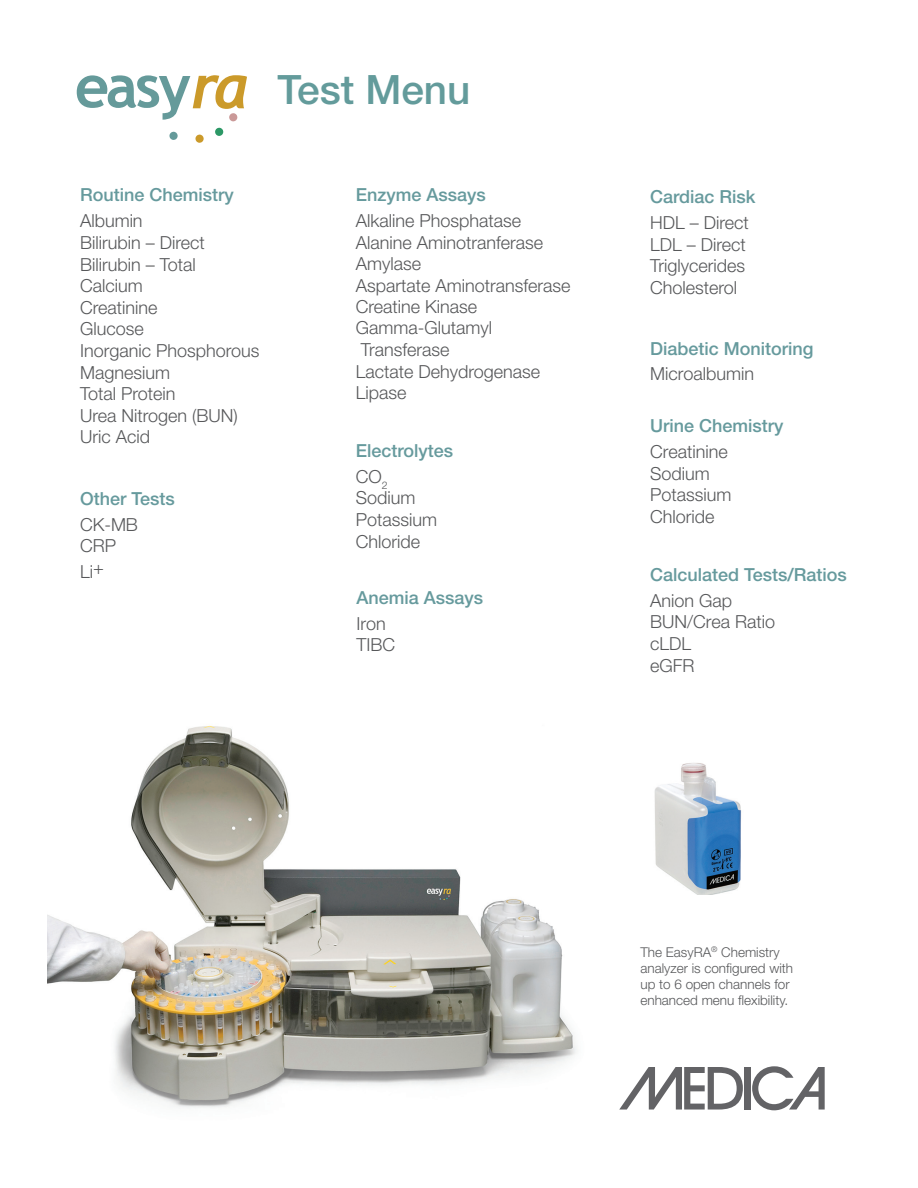
<style>
.page{position:relative;width:918px;height:1188px;background:#fff}
.page>*{position:absolute;margin:0;border:0;box-sizing:border-box;transform-origin:0 0}
.t1{font:63.75px "Avant Garde Gothic Medium Plain";color:#636366}
.t2{font:500 40.5px "Helvetica Neue LT";color:#639b9b}
.t3{font:300 18px/21.6px "Helvetica Neue LT";color:#57585a}
.t4{font:500 18px/26.1px "Helvetica Neue LT";color:#669a9d}
.t5{font:300 13.5px/16.2px "Helvetica Neue LT";color:#57585a}
.s1{font-weight:300;color:#57585a}
</style>
<div class="page">
<svg style="left:169px;top:131px;width:9px;height:9px"></svg>
<svg style="left:195px;top:134px;width:9px;height:9px"></svg>
<svg style="left:215px;top:127px;width:9px;height:9px"></svg>
<svg style="left:77px;top:75px;width:170px;height:45px"></svg>
<img style="left:48px;top:726px;width:529px;height:382px">
<img style="left:654px;top:763px;width:87px;height:132px">
<h2 class="t2" style="left:278px;top:66px;width:194px">Test Menu</h2>
<p class="t4" style="left:80px;top:182px;width:155px">Routine Chemistry</p>
<p class="t3" style="left:80px;top:210px;width:181px">Albumin<br>Bilirubin – Direct<br>Bilirubin – Total<br>Calcium<br>Creatinine<br>Glucose<br>Inorganic Phosphorous<br>Magnesium<br>Total Protein<br>Urea Nitrogen (BUN)<br>Uric Acid</p>
<p class="t4" style="left:80px;top:485px;width:96px">Other Tests</p>
<p class="t3" style="left:80px;top:513px;width:59px">CK-MB<br>CRP</p>
<p class="t3" style="left:80px;top:561px;width:25px">Li+</p>
<p class="t4" style="left:356px;top:182px;width:132px">Enzyme Assays</p>
<p class="t3" style="left:356px;top:210px;width:216px">Alkaline Phosphatase<br>Alanine Aminotranferase<br>Amylase<br>Aspartate Aminotransferase<br>Creatine Kinase<br>Gamma-Glutamyl<br>Transferase<br>Lactate Dehydrogenase<br>Lipase</p>
<p class="t4" style="left:356px;top:437px;width:99px">Electrolytes<br><span class="s1">CO</span><sub>2</sub></p>
<p class="t3" style="left:356px;top:487px;width:83px">Sodium<br>Potassium<br>Chloride</p>
<p class="t4" style="left:357px;top:584px;width:128px">Anemia Assays</p>
<p class="t3" style="left:357px;top:612px;width:40px">Iron<br>TIBC</p>
<p class="t4" style="left:650px;top:183px;width:107px">Cardiac Risk</p>
<p class="t3" style="left:650px;top:211px;width:100px">HDL – Direct<br>LDL – Direct<br>Triglycerides<br>Cholesterol</p>
<p class="t4" style="left:650px;top:335px;width:165px">Diabetic Monitoring</p>
<p class="t3" style="left:650px;top:363px;width:106px">Microalbumin</p>
<p class="t4" style="left:650px;top:412px;width:135px">Urine Chemistry</p>
<p class="t3" style="left:650px;top:441px;width:83px">Creatinine<br>Sodium<br>Potassium<br>Chloride</p>
<p class="t4" style="left:650px;top:561px;width:198px">Calculated Tests/Ratios</p>
<p class="t3" style="left:650px;top:589px;width:127px">Anion Gap<br>BUN/Crea Ratio cLDL<br>eGFR</p>
<p class="t5" style="left:640px;top:943px;width:154px">The EasyRA<sup>®</sup> Chemistry analyzer is configured with up to 6 open channels for enhanced menu flexibility.</p>
<h1 class="t1" style="left:621px;top:1051px;width:209px">\EDIC@</h1>
</div>
